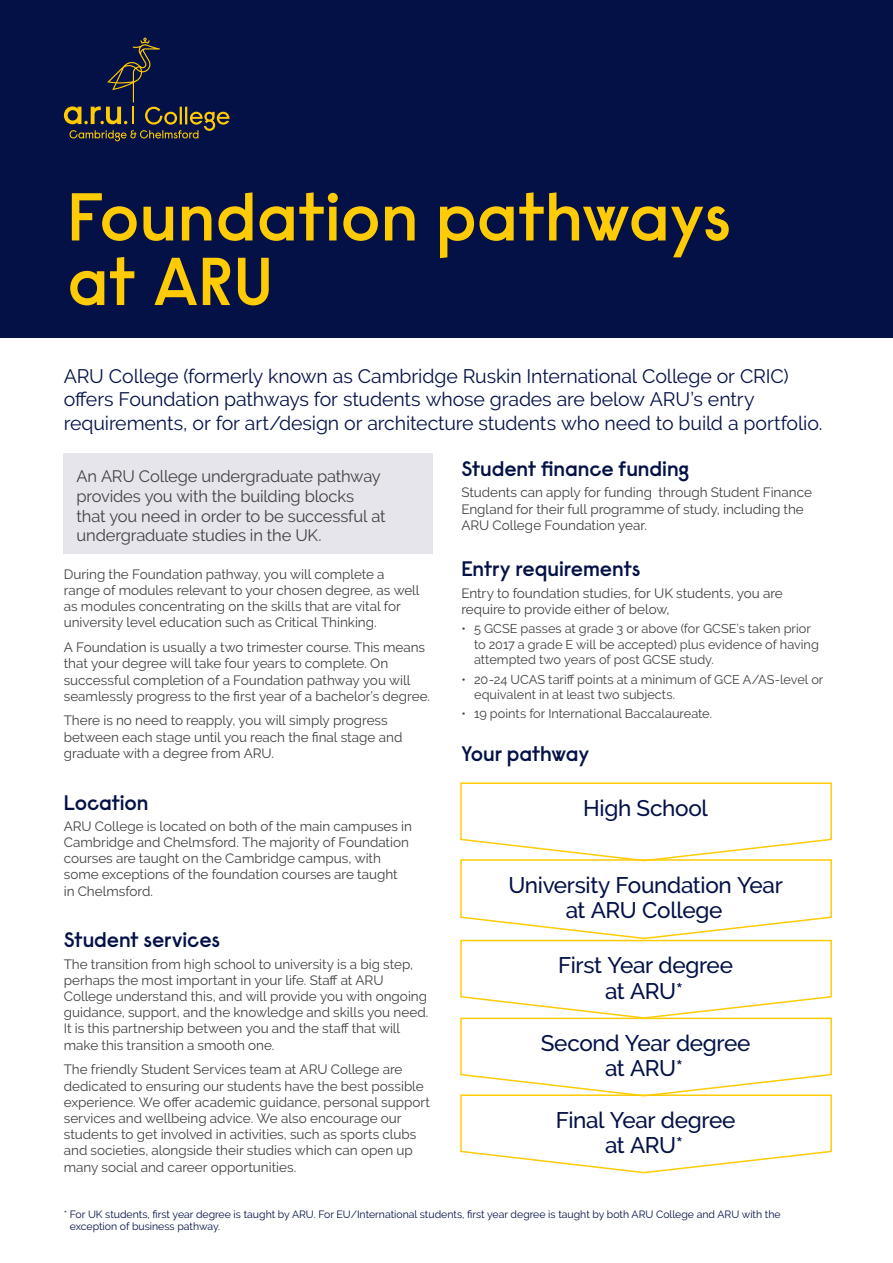
<style>
.page{position:relative;width:893px;height:1263px;background:#fff}
.page>*{position:absolute;margin:0;border:0;box-sizing:border-box;transform-origin:0 0}
.t1{font:600 67.5px/64.5px "ARU Raisonne";color:#ffcb05}
.t2{font:500 22.5px/25.5px "Raleway";letter-spacing:-.015em;color:#041147;text-align:center}
.t3{font:600 21px "ARU Raisonne";letter-spacing:-.01em;color:#041147}
.t4{font:19.5px/23.4px "Raleway";letter-spacing:-.005em;color:#041147}
.t5{font:16.5px/19.8px "Raleway";letter-spacing:-.01em;color:#414042}
.t6{font:13.5px/16.2px "Raleway";color:#414042}
.t7{font:12.75px/15.3px "Raleway";color:#414042}
.t8{font:10.5px/12px "Raleway";color:#041147}
</style>
<div class="page">
<div style="left:0;top:0;width:893px;height:338px;background:#041147"></div>
<div style="left:64px;top:454px;width:369px;height:100px;background:#e6e5ec"></div>
<svg style="left:64px;top:38px;width:165px;height:103px"></svg>
<svg style="left:460px;top:782px;width:372px;height:392px"></svg>
<h1 class="t1" style="left:68px;top:183px;width:665px">Foundation pathways at ARU</h1>
<p class="t4" style="left:64px;top:364px;width:760px">ARU College (formerly known as Cambridge Ruskin International College or CRIC) offers Foundation pathways for students whose grades are below ARU’s entry requirements, or for art/design or architecture students who need to build a portfolio.</p>
<p class="t5" style="left:77px;top:466px;width:311px">An ARU College undergraduate pathway provides you with the building blocks that you need in order to be successful at undergraduate studies in the UK.</p>
<p class="t6" style="left:64px;top:566px;width:357px">During the Foundation pathway, you will complete a range of modules relevant to your chosen degree, as well as modules concentrating on the skills that are vital for university level education such as Critical Thinking.</p>
<p class="t6" style="left:64px;top:639px;width:368px">A Foundation is usually a two trimester course. This means that your degree will take four years to complete. On successful completion of a Foundation pathway you will seamlessly progress to the first year of a bachelor’s degree.</p>
<p class="t6" style="left:64px;top:712px;width:340px">There is no need to reapply, you will simply progress between each stage until you reach the final stage and graduate with a degree from ARU.</p>
<h3 class="t3" style="left:64px;top:788px;width:86px">Location</h3>
<p class="t6" style="left:64px;top:818px;width:350px">ARU College is located on both of the main campuses in Cambridge and Chelmsford. The majority of Foundation courses are taught on the Cambridge campus, with some exceptions of the foundation courses are taught<br>in Chelmsford.</p>
<h3 class="t3" style="left:64px;top:926px;width:158px">Student services</h3>
<p class="t6" style="left:64px;top:956px;width:366px">The transition from high school to university is a big step, perhaps the most important in your life. Staff at ARU College understand this, and will provide you with ongoing guidance, support, and the knowledge and skills you need.<br>It is this partnership between you and the staff that will make this transition a smooth one.</p>
<p class="t6" style="left:64px;top:1061px;width:368px">The friendly Student Services team at ARU College are dedicated to ensuring our students have the best possible experience. We offer academic guidance, personal support services and wellbeing advice. We also encourage our students to get involved in activities, such as sports clubs and societies, alongside their studies which can open up many social and career opportunities.</p>
<h3 class="t3" style="left:461px;top:455px;width:230px">Student finance funding</h3>
<p class="t6" style="left:461px;top:484px;width:352px">Students can apply for funding through Student Finance<br>England for their full programme of study, including the<br>ARU College Foundation year.</p>
<h3 class="t3" style="left:461px;top:555px;width:180px">Entry requirements</h3>
<p class="t6" style="left:461px;top:585px;width:323px">Entry to foundation studies, for UK students, you are require to provide either of below,</p>
<p class="t7" style="left:474px;top:621px;width:346px;text-indent:-13px">• 5 GCSE passes at grade 3 or above (for GCSE’s taken prior to 2017 a grade E will be accepted) plus evidence of having attempted two years of post GCSE study.</p>
<p class="t7" style="left:474px;top:671px;width:351px;text-indent:-13px">• 20-24 UCAS tariff points at a minimum of GCE A/AS-level or equivalent in at least two subjects.</p>
<p class="t7" style="left:461px;top:706px;width:252px">• 19 points for International Baccalaureate.</p>
<h3 class="t3" style="left:461px;top:740px;width:129px">Your pathway</h3>
<h2 class="t2" style="left:583px;top:795px;width:126px">High School</h2>
<h2 class="t2" style="left:508px;top:872px;width:276px">University Foundation Year at ARU College</h2>
<h2 class="t2" style="left:558px;top:952px;width:176px">First Year degree at ARU*</h2>
<h2 class="t2" style="left:541px;top:1030px;width:211px">Second Year degree at ARU*</h2>
<h2 class="t2" style="left:556px;top:1107px;width:181px">Final Year degree at ARU*</h2>
<p class="t8" style="left:70px;top:1208px;width:712px;text-indent:-6px">* For UK students, first year degree is taught by ARU. For EU/International students, first year degree is taught by both ARU College and ARU with the exception of business pathway.</p>
</div>
